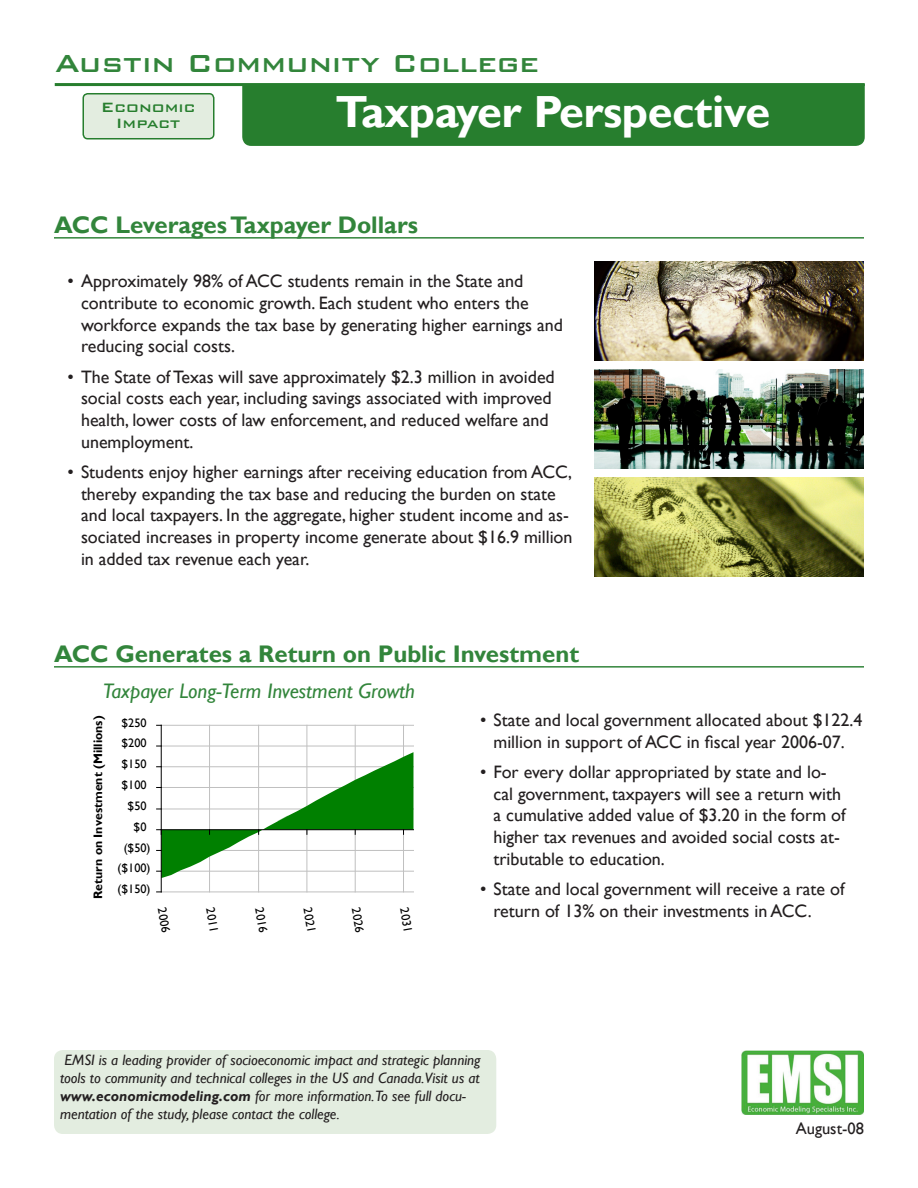
<style>
.page{position:relative;width:918px;height:1188px;background:#fff}
.page>*{position:absolute;margin:0;border:0;box-sizing:border-box;transform-origin:0 0}
.t1{font:700 45px "Gill Sans";letter-spacing:-.01em;color:#fff}
.A_-_College_Name{font:500 33px "Bank Gothic BT";letter-spacing:-.01em;color:#32853b}
.A_-_Heading_1{font:700 24px "Gill Sans";color:#32853b}
.A_-_Graph_Title{font:italic 21px "Gill Sans";color:#32853b}
.A_-_Normal_Bullet{font:18px/21.6px "Gill Sans";color:#231f20}
.t2{font:500 18px "Bank Gothic BT";color:#277e2e}
.A_-_Normal{font:16.5px "Gill Sans";color:#231f20}
.A_-_SmallPrint{font:italic 15px/18px "Gill Sans";color:#231f20}
.t3{font:12.3px "Gill Sans";color:#000}
.t4{font:700 12.3px "Gill Sans";color:#000}
.s1{font-weight:700}
</style>
<div class="page">
<hr style="left:54px;top:237px;width:810px;height:2px;background:#32853b">
<div style="left:54px;top:1050px;width:442px;height:84px;background:#e3ede0;border-radius:9px"></div>
<div style="left:242px;top:47px;width:623px;height:99px;background:#277e2e;border-radius:9px"></div>
<div style="left:55px;top:36px;width:812px;height:47px;background:#fff"></div>
<hr style="left:55px;top:83px;width:810px;height:3px;background:#277e2e">
<hr style="left:54px;top:666px;width:810px;height:2px;background:#32853b">
<div style="left:83px;top:94px;width:131px;height:45px;background:#e3ede0;border-radius:4px"></div>
<div style="left:82px;top:93px;width:132px;height:46px;border:2px solid #277e2e;border-radius:4px"></div>
<img style="left:594px;top:478px;width:270px;height:99px">
<img style="left:594px;top:369px;width:270px;height:100px">
<img style="left:594px;top:261px;width:270px;height:99px">
<hr style="left:161px;top:892px;width:252px;height:1px;background:#c0c0c0">
<hr style="left:161px;top:725px;width:252px;height:1px;background:#c0c0c0">
<hr style="left:209px;top:725px;width:1px;height:167px;background:#c0c0c0">
<hr style="left:258px;top:725px;width:1px;height:167px;background:#c0c0c0">
<hr style="left:307px;top:725px;width:1px;height:167px;background:#c0c0c0">
<hr style="left:355px;top:725px;width:1px;height:167px;background:#c0c0c0">
<hr style="left:403px;top:725px;width:1px;height:167px;background:#c0c0c0">
<hr style="left:161px;top:725px;width:1px;height:167px;background:#000">
<svg style="left:157px;top:746px;width:256px;height:132px"></svg>
<img style="left:742px;top:1050px;width:122px;height:65px">
<p class="A_-_College_Name" style="left:55px;top:45px;width:486px">Austin Community College</p>
<p class="t2" style="left:101px;top:97px;width:96px">Economic</p>
<p class="t2" style="left:116px;top:114px;width:66px">Impact</p>
<p class="t1" style="left:335px;top:84px;width:436px">Taxpayer Perspective</p>
<p class="A_-_Heading_1" style="left:54px;top:210px;width:366px">ACC Leverages Taxpayer Dollars</p>
<p class="A_-_Normal_Bullet" style="left:81px;top:271px;width:483px;text-indent:-14px">• Approximately 98% of ACC students remain in the State and contribute to economic growth. Each student who enters the workforce expands the tax base by generating higher earnings and reducing social costs.</p>
<p class="A_-_Normal_Bullet" style="left:81px;top:366px;width:475px;text-indent:-14px">• The State of Texas will save approximately $2.3 million in avoided social costs each year, including savings associated with improved health, lower costs of law enforcement, and reduced welfare and unemployment.</p>
<p class="A_-_Normal_Bullet" style="left:81px;top:462px;width:493px;text-indent:-14px">• Students enjoy higher earnings after receiving education from ACC, thereby expanding the tax base and reducing the burden on state and local taxpayers. In the aggregate, higher student income and as&shy;sociated increases in property income generate about $16.9 million in added tax revenue each year.</p>
<p class="A_-_Heading_1" style="left:54px;top:639px;width:527px">ACC Generates a Return on Public Investment</p>
<p class="A_-_Graph_Title" style="left:103px;top:679px;width:314px">Taxpayer Long-Term Investment Growth</p>
<p class="t4" style="left:91px;top:899px;width:185px;rotate:-90deg">Return on Investment (Millions)</p>
<p class="t3" style="left:121px;top:715px;width:27px">$250</p>
<p class="t3" style="left:121px;top:736px;width:27px">$200</p>
<p class="t3" style="left:121px;top:757px;width:27px">$150</p>
<p class="t3" style="left:121px;top:778px;width:27px">$100</p>
<p class="t3" style="left:127px;top:799px;width:21px">$50</p>
<p class="t3" style="left:134px;top:820px;width:15px">$0</p>
<p class="t3" style="left:124px;top:840px;width:28px">($50)</p>
<p class="t3" style="left:118px;top:861px;width:35px">($100)</p>
<p class="t3" style="left:118px;top:882px;width:35px">($150)</p>
<p class="t3" style="left:169px;top:907px;width:26px;rotate:80deg">2006</p>
<p class="t3" style="left:217px;top:907px;width:26px;rotate:80deg">2011</p>
<p class="t3" style="left:266px;top:907px;width:26px;rotate:80deg">2016</p>
<p class="t3" style="left:315px;top:907px;width:26px;rotate:80deg">2021</p>
<p class="t3" style="left:363px;top:907px;width:26px;rotate:80deg">2026</p>
<p class="t3" style="left:411px;top:907px;width:26px;rotate:80deg">2031</p>
<p class="A_-_Normal_Bullet" style="left:480px;top:709px;width:384px;text-align:center">• State and local government allocated about $122.4 million in support of ACC in fiscal year 2006-07.</p>
<p class="A_-_Normal_Bullet" style="left:494px;top:762px;width:354px;text-indent:-14px">• For every dollar appropriated by state and lo&shy;cal government, taxpayers will see a return with a cumulative added value of $3.20 in the form of higher tax revenues and avoided social costs at&shy;tributable to education.</p>
<p class="A_-_Normal_Bullet" style="left:494px;top:879px;width:353px;text-indent:-14px">• State and local government will receive a rate of return of 13% on their investments in ACC.</p>
<p class="A_-_SmallPrint" style="left:60px;top:1051px;width:422px;text-indent:4px">EMSI is a leading provider of socioeconomic impact and strategic planning tools to community and technical colleges in the US and Canada.Visit us at <span class="s1">www.economicmodeling.com</span> for more information.To see full docu&shy;mentation of the study, please contact the college.</p>
<p class="A_-_Normal" style="left:796px;top:1119px;width:70px">August-08</p>
</div>
